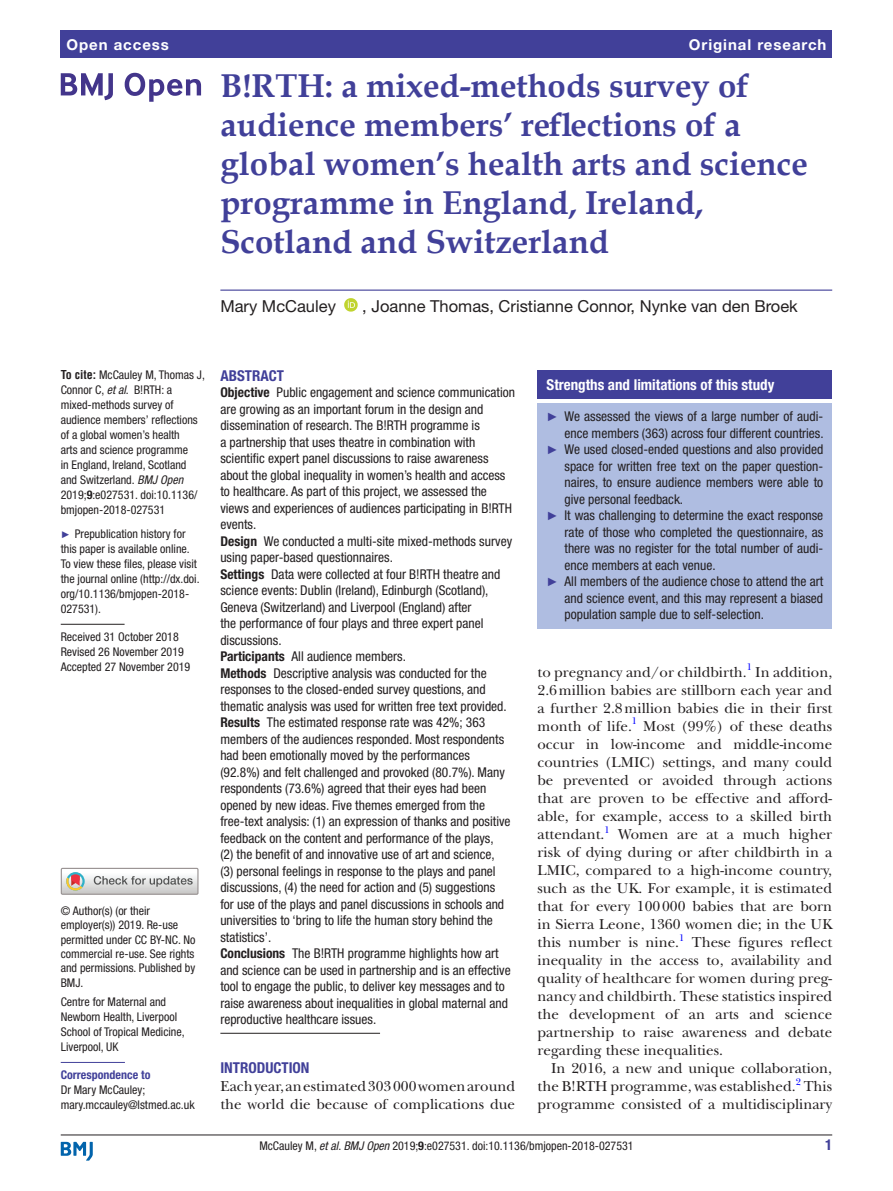
<style>
.page{position:relative;width:893px;height:1191px;background:#fff}
.page>*{position:absolute;margin:0;border:0;box-sizing:border-box;transform-origin:0 0}
.t1{font:700 33px/39px "Book Antiqua";color:#414099}
.t2{font:16.5px "Helvetica Neue LT Std";color:#231f20}
.t3{font:15px/18px "New Baskerville";color:#231f20;text-align:justify}
.t4{font:700 condensed 15px "Helvetica Neue LT Std";color:#fff}
.t5{font:700 15px "Helvetica Neue LT Std";letter-spacing:.065em;color:#fff}
.t6{font:700 condensed 15px "Helvetica Neue LT Std";color:#414099}
.t7{font:condensed 13.5px/16.5px "Helvetica Neue LT Std";color:#231f20}
.t8{font:condensed 12px/15px "Helvetica Neue LT Std";color:#231f20}
.t9{font:700 condensed 12px "Helvetica Neue LT Std";color:#414099}
.t10{font:9.9px "New Baskerville";color:#00f}
.s1{font-family:"Helvetica LT Std";font-weight:700}
.s2{font-style:italic}
.s3{font-weight:700}
.s4{font-family:"Arial";font-stretch:normal;font-size:9.75px;color:#414099}
.s5{font-family:"Arial";font-stretch:normal;font-size:12px;color:#414099}
</style>
<div class="page">
<hr style="left:61px;top:1134px;width:771px;height:1px;background:#231f20">
<svg style="left:61px;top:1141px;width:32px;height:19px"></svg>
<div style="left:61px;top:31px;width:771px;height:27px;background:#414099"></div>
<hr style="left:220px;top:289px;width:612px;height:2px;background:#414099">
<svg style="left:344px;top:298px;width:14px;height:14px"></svg>
<hr style="left:61px;top:624px;width:64px;height:1px;background:#231f20">
<hr style="left:61px;top:1062px;width:64px;height:1px;background:#414099">
<svg style="left:61px;top:73px;width:52px;height:27px"></svg>
<svg style="left:125px;top:73px;width:76px;height:29px"></svg>
<div style="left:61px;top:867px;width:138px;height:27px;border:1px solid #969090"></div>
<svg style="left:61px;top:868px;width:137px;height:26px"></svg>
<div style="left:538px;top:370px;width:294px;height:29px;background:#414099"></div>
<div style="left:538px;top:403px;width:294px;height:225px;background:#afbde1"></div>
<hr style="left:220px;top:1033px;width:160px;height:1px;background:#231f20">
<p class="t5" style="left:66px;top:35px;width:104px">Open access</p>
<p class="t5" style="left:689px;top:35px;width:139px">Original research</p>
<h1 class="t1" style="left:220px;top:66px;width:589px">B!RTH: a mixed-methods survey of audience members’ reflections of a global women’s health arts and science programme in England, Ireland, Scotland and Switzerland</h1>
<p class="t2" style="left:220px;top:296px;width:117px">Mary McCauley</p>
<p class="t2" style="left:362px;top:296px;width:437px">, Joanne Thomas, Cristianne Connor, Nynke van den Broek</p>
<p class="t8" style="left:61px;top:367px;width:146px"><span class="s1">To cite:</span> McCauley M, Thomas J,<br>Connor C, <span class="s2">et al</span>. B!RTH: a mixed-methods survey of audience members’ reflections of a global women’s health<br>arts and science programme<br>in England, Ireland, Scotland and Switzerland. <span class="s2">BMJ Open<br></span>2019;<span class="s3">9</span>:e027531. doi:10.1136/ bmjopen-2018-027531</p>
<p class="t8" style="left:61px;top:526px;width:140px"><span class="s4">►</span> Prepublication history for this paper is available online.<br>To view these files, please visit the journal online (http://dx.doi. org/10.1136/bmjopen-2018-<br>027531).</p>
<p class="t8" style="left:61px;top:629px;width:131px">Received 31 October 2018<br>Revised 26 November 2019<br>Accepted 27 November 2019</p>
<p class="t8" style="left:61px;top:903px;width:136px;line-height:14.4px">© Author(s) (or their employer(s)) 2019. Re-use permitted under CC BY-NC. No commercial re-use. See rights and permissions. Published by<br>BMJ.</p>
<p class="t8" style="left:61px;top:994px;width:125px">Centre for Maternal and<br>Newborn Health, Liverpool<br>School of Tropical Medicine,<br>Liverpool, UK</p>
<p class="t9" style="left:61px;top:1067px;width:91px">Correspondence to</p>
<p class="t8" style="left:61px;top:1082px;width:135px">Dr Mary McCauley; mary.mccauley@lstmed.ac.uk</p>
<p class="t6" style="left:220px;top:366px;width:65px">Abstract</p>
<p class="t7" style="left:220px;top:384px;width:296px"><span class="s3">Objective</span> Public engagement and science communication are growing as an important forum in the design and dissemination of research. The B!RTH programme is<br>a partnership that uses theatre in combination with scientific expert panel discussions to raise awareness about the global inequality in women’s health and access to healthcare. As part of this project, we assessed the views and experiences of audiences participating in B!RTH events.<br><span class="s3">Design</span> We conducted a multi-site mixed-methods survey using paper-based questionnaires.<br><span class="s3">Settings</span> Data were collected at four B!RTH theatre and science events: Dublin (Ireland), Edinburgh (Scotland), Geneva (Switzerland) and Liverpool (England) after<br>the performance of four plays and three expert panel discussions.<br><span class="s3">Participants</span> All audience members.<br><span class="s3">Methods</span> Descriptive analysis was conducted for the responses to the closed-ended survey questions, and thematic analysis was used for written free text provided.<br><span class="s3">Results</span> The estimated response rate was 42%; 363 members of the audiences responded. Most respondents had been emotionally moved by the performances<br>(92.8%) and felt challenged and provoked (80.7%). Many respondents (73.6%) agreed that their eyes had been opened by new ideas. Five themes emerged from the free-text analysis: (1) an expression of thanks and positive feedback on the content and performance of the plays,<br>(2) the benefit of and innovative use of art and science,<br>(3) personal feelings in response to the plays and panel discussions, (4) the need for action and (5) suggestions<br>for use of the plays and panel discussions in schools and universities to ‘bring to life the human story behind the statistics’.<br><span class="s3">Conclusions</span> The B!RTH programme highlights how art and science can be used in partnership and is an effective tool to engage the public, to deliver key messages and to raise awareness about inequalities in global maternal and reproductive healthcare issues.</p>
<p class="t6" style="left:220px;top:1059px;width:91px">Introduction</p>
<p class="t3" style="left:220px;top:1077px;width:296px">Each year, an estimated 303000 women around the world die because of complications due</p>
<p class="t4" style="left:547px;top:375px;width:229px">Strengths and limitations of this study</p>
<p class="t7" style="left:547px;top:408px;width:278px"><span class="s5">►</span> We assessed the views of a large number of audi-</p>
<p class="t7" style="left:565px;top:425px;width:261px">ence members (363) across four different countries.</p>
<p class="t7" style="left:547px;top:441px;width:278px"><span class="s5">►</span> We used closed-ended questions and also provided</p>
<p class="t7" style="left:565px;top:458px;width:260px">space for written free text on the paper question-</p>
<p class="t7" style="left:565px;top:474px;width:260px">naires, to ensure audience members were able to</p>
<p class="t7" style="left:565px;top:491px;width:120px">give personal feedback.</p>
<p class="t7" style="left:547px;top:507px;width:278px"><span class="s5">►</span> It was challenging to determine the exact response</p>
<p class="t7" style="left:565px;top:524px;width:260px">rate of those who completed the questionnaire, as</p>
<p class="t7" style="left:565px;top:540px;width:260px">there was no register for the total number of audi-</p>
<p class="t7" style="left:565px;top:557px;width:152px">ence members at each venue.</p>
<p class="t7" style="left:547px;top:573px;width:278px"><span class="s5">►</span> All members of the audience chose to attend the art</p>
<p class="t7" style="left:565px;top:590px;width:260px">and science event, and this may represent a biased</p>
<p class="t7" style="left:565px;top:606px;width:201px">population sample due to self-selection.</p>
<p class="t3" style="left:538px;top:663px;width:296px">to pregnancy and/or childbirth.<sup>1</sup> In addition, 2.6million babies are stillborn each year and a further 2.8million babies die in their first month of life.</p>
<p class="t10" style="left:632px;top:715px;width:7px">1</p>
<p class="t3" style="left:537px;top:717px;width:296px;text-indent:106px">Most (99%) of these deaths occur in low-income and middle-income countries (LMIC) settings, and many could be prevented or avoided through actions that are proven to be effective and afford&shy;able, for example, access to a skilled birth attendant.</p>
<p class="t10" style="left:604px;top:823px;width:7px">1</p>
<p class="t3" style="left:538px;top:825px;width:296px;text-indent:81px">Women are at a much higher risk of dying during or after childbirth in a LMIC, compared to a high-income country, such as the UK. For example, it is estimated that for every 100000 babies that are born in Sierra Leone, 1360 women die; in the UK this number is nine.</p>
<p class="t10" style="left:679px;top:931px;width:7px">1</p>
<p class="t3" style="left:538px;top:933px;width:296px;text-indent:154px">These figures reflect inequality in the access to, availability and quality of healthcare for women during preg&shy;nancy and childbirth. These statistics inspired the development of an arts and science partnership to raise awareness and debate regarding these inequalities.</p>
<p class="t3" style="left:538px;top:1059px;width:296px;text-indent:14px">In 2016, a new and unique collaboration, the B!RTH programme, was established.<sup>2</sup> This programme consisted of a multidisciplinary</p>
<p class="t8" style="left:259px;top:1137px;width:376px">McCauley M, <span class="s2">et al</span>. <span class="s2">BMJ Open</span> 2019;<span class="s3">9</span>:e027531. doi:10.1136/bmjopen-2018-027531</p>
<p class="t6" style="left:825px;top:1135px;width:9px">1</p>
</div>
